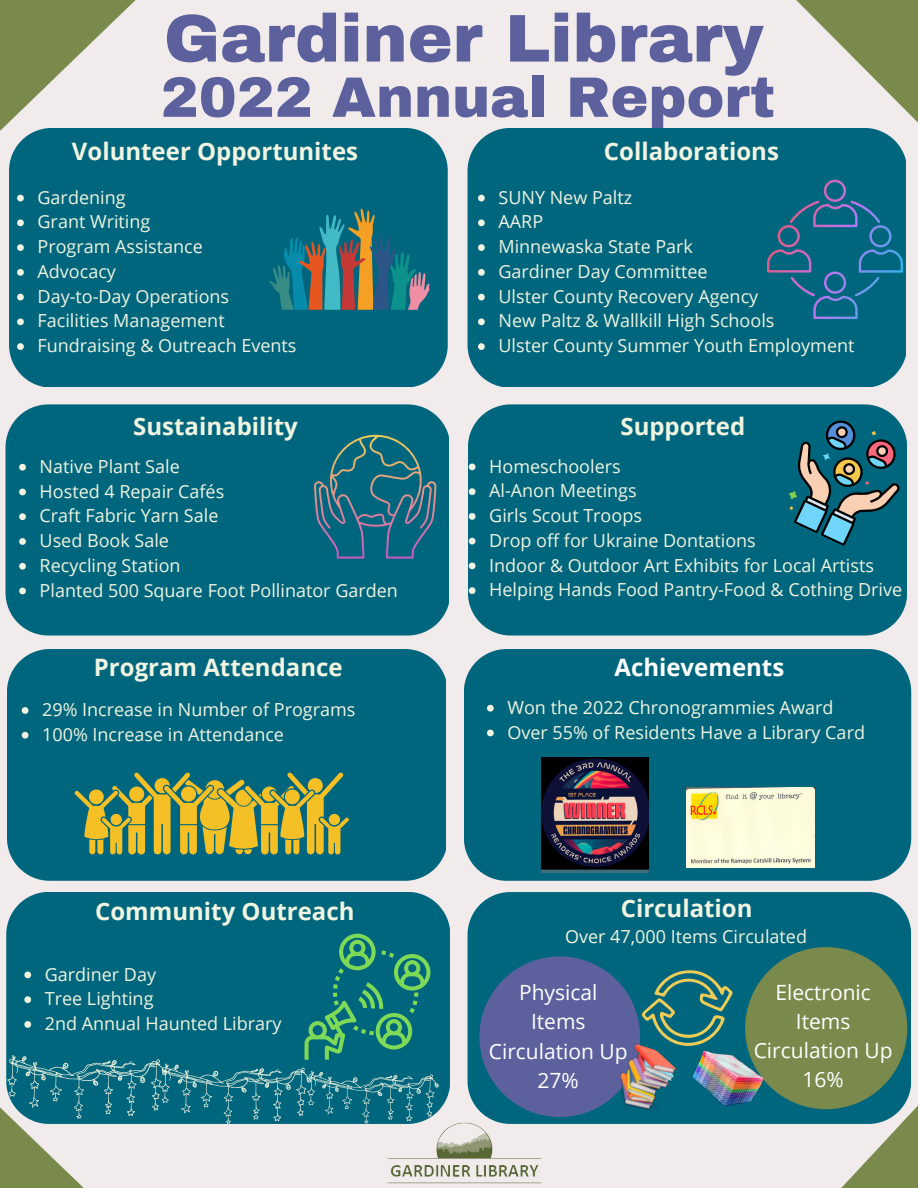
<style>
.page{position:relative;width:918px;height:1188px;background:#f1ebeb}
.page>*{position:absolute;margin:0;border:0;box-sizing:border-box;transform-origin:0 0}
.t1{font:900 67.5px "Archivo";color:#5c619e}
.t2{font:900 57px "Archivo";color:#5c619e}
.t3{font:700 24px "Open Sans";color:#f0f4e1}
.t4{font:700 24px "Open Sans";color:#fff}
.t5{font:21px/29.2px "Open Sans";color:#fff;text-align:center}
.t6{font:18px/24.8px "Open Sans";color:#f0f4e1}
</style>
<div class="page">
<svg style="left:796px;top:0;width:122px;height:123px"></svg>
<svg style="left:0;top:0;width:136px;height:131px"></svg>
<div style="left:464px;top:649px;width:447px;height:232px;background:#00667d"></div>
<div style="left:7px;top:649px;width:439px;height:232px;background:#00667d"></div>
<div style="left:6px;top:892px;width:443px;height:217px;background:#00667d"></div>
<div style="left:468px;top:892px;width:443px;height:232px;background:#00667d"></div>
<div style="left:745px;top:947px;width:162px;height:162px;background:#7a8a4c;border-radius:50%"></div>
<svg style="left:834px;top:1102px;width:84px;height:86px"></svg>
<svg style="left:74px;top:772px;width:275px;height:82px"></svg>
<div style="left:479px;top:956px;width:161px;height:161px;background:#5c619e;border-radius:50%"></div>
<img style="left:672px;top:1037px;width:103px;height:87px">
<img style="left:607px;top:1041px;width:77px;height:80px">
<div style="left:9px;top:128px;width:439px;height:258px;background:#00667d"></div>
<div style="left:468px;top:128px;width:438px;height:258px;background:#00667d"></div>
<svg style="left:269px;top:209px;width:161px;height:101px"></svg>
<div style="left:6px;top:404px;width:443px;height:232px;background:#00667d"></div>
<svg style="left:314px;top:435px;width:123px;height:124px"></svg>
<div style="left:468px;top:404px;width:439px;height:232px;background:#00667d"></div>
<svg style="left:782px;top:415px;width:120px;height:131px"></svg>
<svg style="left:767px;top:180px;width:136px;height:139px"></svg>
<img style="left:440px;top:1119px;width:102px;height:65px">
<img style="left:687px;top:788px;width:127px;height:80px">
<svg style="left:642px;top:967px;width:91px;height:79px"></svg>
<img style="left:541px;top:757px;width:107px;height:116px">
<svg style="left:545px;top:934px;width:6px;height:7px"></svg>
<svg style="left:478px;top:195px;width:7px;height:6px"></svg>
<svg style="left:478px;top:219px;width:7px;height:7px"></svg>
<svg style="left:478px;top:244px;width:7px;height:7px"></svg>
<svg style="left:478px;top:269px;width:7px;height:7px"></svg>
<svg style="left:478px;top:294px;width:7px;height:6px"></svg>
<svg style="left:478px;top:318px;width:7px;height:7px"></svg>
<svg style="left:478px;top:343px;width:7px;height:7px"></svg>
<svg style="left:22px;top:707px;width:6px;height:7px"></svg>
<svg style="left:22px;top:732px;width:6px;height:7px"></svg>
<svg style="left:487px;top:705px;width:7px;height:7px"></svg>
<svg style="left:487px;top:730px;width:7px;height:6px"></svg>
<svg style="left:0;top:934px;width:440px;height:254px"></svg>
<svg style="left:17px;top:195px;width:7px;height:6px"></svg>
<svg style="left:17px;top:219px;width:7px;height:7px"></svg>
<svg style="left:17px;top:244px;width:7px;height:7px"></svg>
<svg style="left:17px;top:269px;width:7px;height:7px"></svg>
<svg style="left:17px;top:294px;width:7px;height:6px"></svg>
<svg style="left:17px;top:318px;width:7px;height:7px"></svg>
<svg style="left:17px;top:343px;width:7px;height:7px"></svg>
<svg style="left:19px;top:464px;width:7px;height:7px"></svg>
<svg style="left:19px;top:489px;width:7px;height:6px"></svg>
<svg style="left:19px;top:513px;width:7px;height:7px"></svg>
<svg style="left:19px;top:538px;width:7px;height:7px"></svg>
<svg style="left:19px;top:563px;width:7px;height:7px"></svg>
<svg style="left:19px;top:588px;width:7px;height:6px"></svg>
<svg style="left:469px;top:464px;width:7px;height:6px"></svg>
<svg style="left:469px;top:488px;width:7px;height:7px"></svg>
<svg style="left:469px;top:513px;width:7px;height:7px"></svg>
<svg style="left:469px;top:538px;width:7px;height:7px"></svg>
<svg style="left:469px;top:563px;width:7px;height:6px"></svg>
<svg style="left:469px;top:587px;width:7px;height:7px"></svg>
<h1 class="t1" style="left:164px;top:2px;width:601px">Gardiner Library</h1>
<h2 class="t2" style="left:161px;top:67px;width:616px">2022 Annual Report</h2>
<h3 class="t3" style="left:604px;top:134px;width:176px">Collaborations</h3>
<p class="t6" style="left:498px;top:184px;width:358px">SUNY New Paltz<br>AARP<br>Minnewaska State Park<br>Gardiner Day Committee<br>Ulster County Recovery Agency<br>New Paltz &amp; Wallkill High Schools<br>Ulster County Summer Youth Employment</p>
<h3 class="t3" style="left:72px;top:134px;width:288px">Volunteer Opportunites</h3>
<p class="t6" style="left:38px;top:184px;width:260px">Gardening<br>Grant Writing<br>Program Assistance<br>Advocacy<br>Day-to-Day Operations<br>Facilities Management<br>Fundraising &amp; Outreach Events</p>
<h3 class="t3" style="left:133px;top:409px;width:166px">Sustainability</h3>
<p class="t6" style="left:40px;top:453px;width:360px">Native Plant Sale<br>Hosted 4 Repair Cafés<br>Craft Fabric Yarn Sale<br>Used Book Sale<br>Recycling Station<br>Planted 500 Square Foot Pollinator Garden</p>
<h3 class="t3" style="left:94px;top:651px;width:250px">Program Attendance</h3>
<p class="t6" style="left:42px;top:697px;width:315px">29% Increase in Number of Programs<br>100% Increase in Attendance</p>
<h3 class="t3" style="left:95px;top:895px;width:261px">Community Outreach</h3>
<p class="t6" style="left:45px;top:961px;width:238px">Gardiner Day<br>Tree Lighting<br>2nd Annual Haunted Library</p>
<h3 class="t3" style="left:620px;top:409px;width:126px">Supported</h3>
<p class="t6" style="left:489px;top:453px;width:414px">Homeschoolers<br>Al-Anon Meetings<br>Girls Scout Troops<br>Drop off for Ukraine Dontations<br>Indoor &amp; Outdoor Art Exhibits for Local Artists<br>Helping Hands Food Pantry-Food &amp; Cothing Drive</p>
<h3 class="t4" style="left:614px;top:651px;width:171px">Achievements</h3>
<p class="t6" style="left:507px;top:694px;width:359px">Won the 2022 Chronogrammies Award<br>Over 55% of Residents Have a Library Card</p>
<h3 class="t3" style="left:621px;top:891px;width:133px">Circulation</h3>
<p class="t6" style="left:565px;top:924px;width:243px">Over 47,000 Items Circulated</p>
<p class="t5" style="left:489px;top:977px;width:140px">Physical<br>Items<br>Circulation Up<br>27%</p>
<p class="t5" style="left:754px;top:977px;width:140px">Electronic<br>Items<br>Circulation Up<br>16%</p>
</div>
